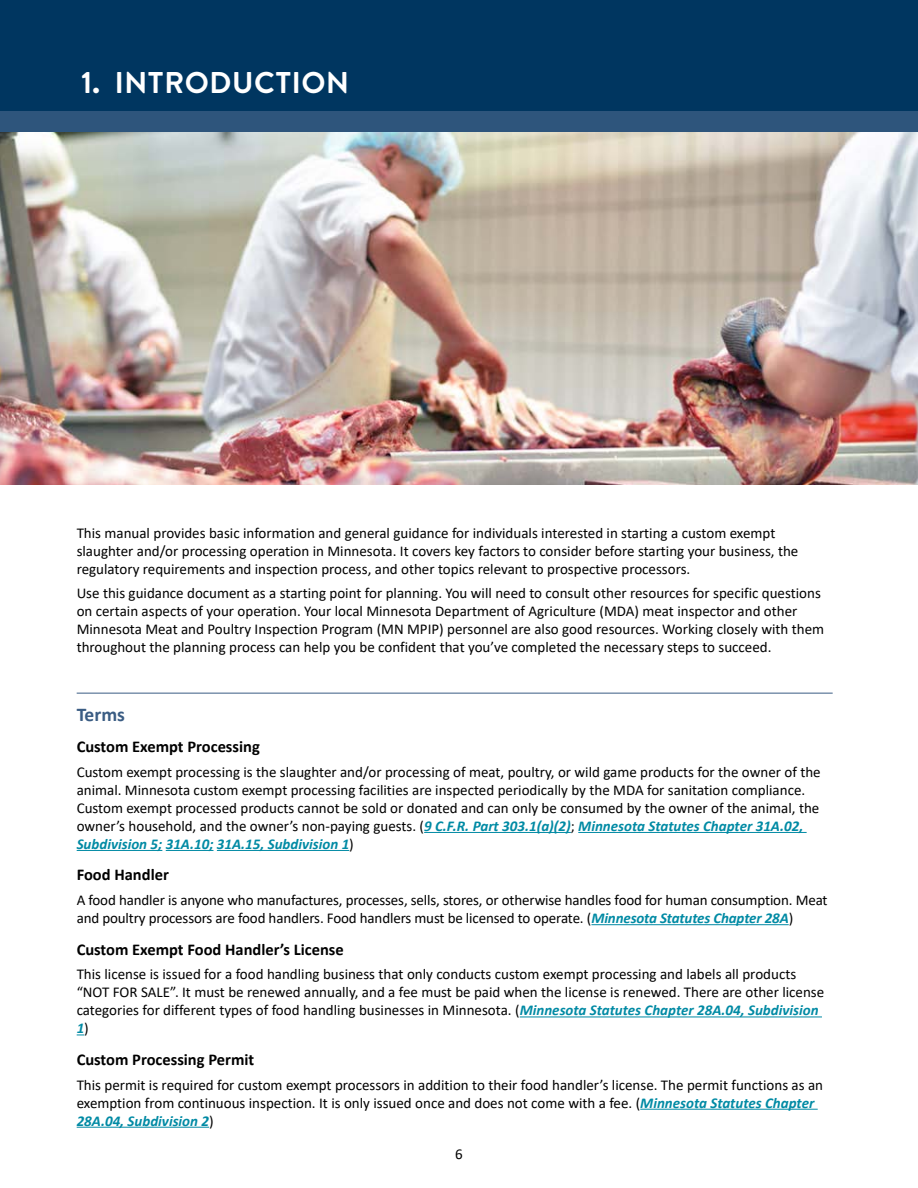
<style>
.page{position:relative;width:918px;height:1188px;background:#fff}
.page>*{position:absolute;margin:0;border:0;box-sizing:border-box;transform-origin:0 0}
.t1{font:700 30px "Brandon Text";letter-spacing:.02em;color:#fff}
.t2{font:700 19.5px "Calibri";color:#3a5c83}
.t3{font:700 16.5px "Calibri";color:#000}
.t4{font:15px/18px "Calibri";color:#000}
.s1{font-weight:700;font-style:italic;color:#008aa4}
</style>
<div class="page">
<div style="left:0;top:0;width:918px;height:133px;background:#003660"></div>
<div style="left:0;top:111px;width:918px;height:22px;background:#2e557c"></div>
<hr style="left:77px;top:693px;width:756px;height:1px;background:#3a5c83">
<hr style="left:424px;top:832px;width:147px;height:1px;background:#008aa4">
<hr style="left:578px;top:832px;width:229px;height:1px;background:#008aa4">
<hr style="left:77px;top:850px;width:85px;height:1px;background:#008aa4">
<hr style="left:166px;top:850px;width:48px;height:1px;background:#008aa4">
<hr style="left:217px;top:850px;width:132px;height:1px;background:#008aa4">
<hr style="left:591px;top:924px;width:198px;height:1px;background:#008aa4">
<hr style="left:520px;top:1016px;width:302px;height:1px;background:#008aa4">
<hr style="left:640px;top:1109px;width:178px;height:1px;background:#008aa4">
<hr style="left:77px;top:1127px;width:132px;height:1px;background:#008aa4">
<img style="left:0;top:133px;width:918px;height:352px">
<h1 class="t1" style="left:81px;top:62px;width:270px">1. INTRODUCTION</h1>
<p class="t4" style="left:77px;top:523px;width:723px">This manual provides basic information and general guidance for individuals interested in starting a custom exempt slaughter and/or processing operation in Minnesota. It covers key factors to consider before starting your business, the regulatory requirements and inspection process, and other topics relevant to prospective processors.</p>
<p class="t4" style="left:77px;top:584px;width:749px">Use this guidance document as a starting point for planning. You will need to consult other resources for specific questions on certain aspects of your operation. Your local Minnesota Department of Agriculture (MDA) meat inspector and other Minnesota Meat and Poultry Inspection Program (MN MPIP) personnel are also good resources. Working closely with them throughout the planning process can help you be confident that you’ve completed the necessary steps to succeed.</p>
<h2 class="t2" style="left:77px;top:700px;width:50px">Terms</h2>
<p class="t3" style="left:77px;top:735px;width:185px">Custom Exempt Processing</p>
<p class="t4" style="left:77px;top:762px;width:746px">Custom exempt processing is the slaughter and/or processing of meat, poultry, or wild game products for the owner of the animal. Minnesota custom exempt processing facilities are inspected periodically by the MDA for sanitation compliance.<br>Custom exempt processed products cannot be sold or donated and can only be consumed by the owner of the animal, the owner’s household, and the owner’s non-paying guests. (<span class="s1">9 C.F.R. Part 303.1(a)(2)</span>; <span class="s1">Minnesota Statutes Chapter 31A.02, Subdivision 5; 31A.10; 31A.15, Subdivision 1</span>)</p>
<p class="t3" style="left:77px;top:863px;width:94px">Food Handler</p>
<p class="t4" style="left:77px;top:891px;width:752px">A food handler is anyone who manufactures, processes, sells, stores, or otherwise handles food for human consumption. Meat and poultry processors are food handlers. Food handlers must be licensed to operate. (<span class="s1">Minnesota Statutes Chapter 28A</span>)</p>
<p class="t3" style="left:77px;top:937px;width:269px">Custom Exempt Food Handler’s License</p>
<p class="t4" style="left:77px;top:965px;width:749px">This license is issued for a food handling business that only conducts custom exempt processing and labels all products “NOT FOR SALE”. It must be renewed annually, and a fee must be paid when the license is renewed. There are other license categories for different types of food handling businesses in Minnesota. (<span class="s1">Minnesota Statutes Chapter 28A.04, Subdivision 1</span>)</p>
<p class="t3" style="left:77px;top:1048px;width:179px">Custom Processing Permit</p>
<p class="t4" style="left:77px;top:1075px;width:748px">This permit is required for custom exempt processors in addition to their food handler’s license. The permit functions as an exemption from continuous inspection. It is only issued once and does not come with a fee. (<span class="s1">Minnesota Statutes Chapter<br>28A.04, Subdivision 2</span>)</p>
<p class="t4" style="left:455px;top:1144px;width:9px">6</p>
</div>
